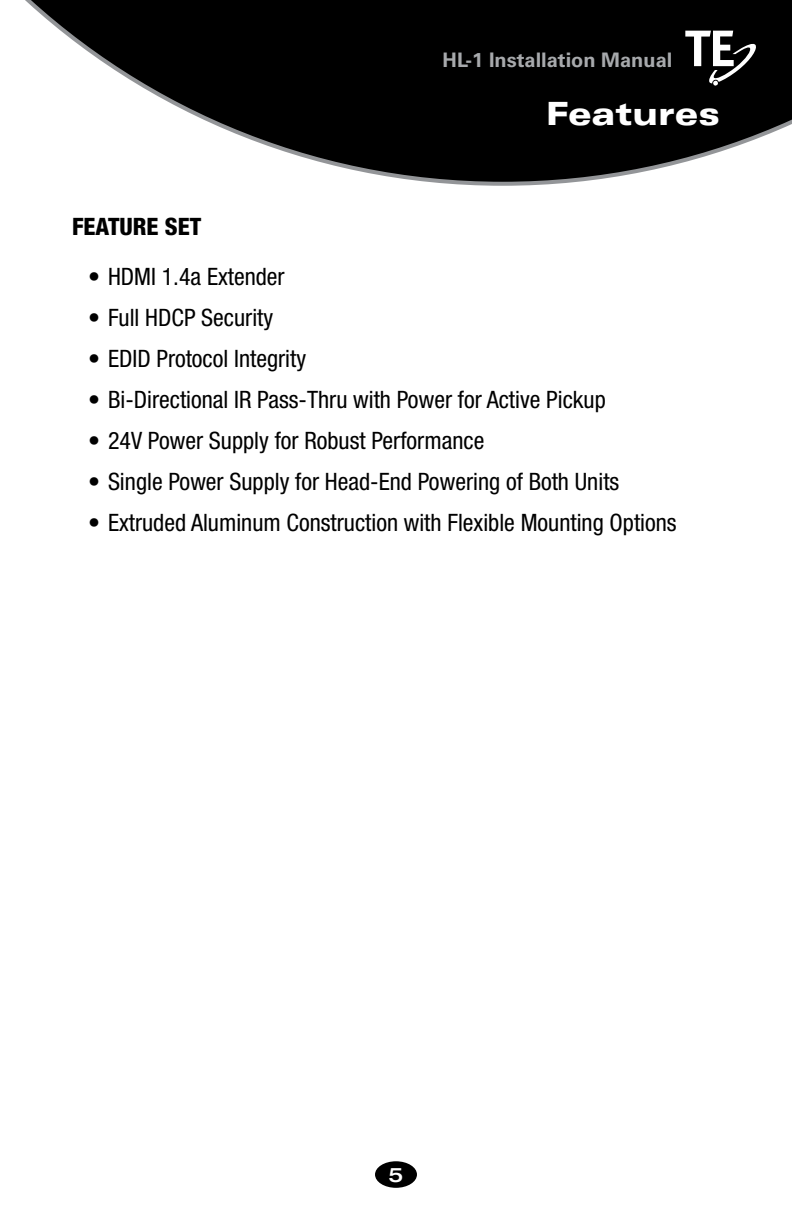
<style>
.page{position:relative;width:792px;height:1224px;background:#fff}
.page>*{position:absolute;margin:0;border:0;box-sizing:border-box;transform-origin:0 0}
.t1{font:900 expanded 32px "Univers";color:#fff}
.t2{font:condensed 24px "Helvetica Neue";color:#000}
.t3{font:800 condensed 24px "Helvetica Neue";color:#000}
.t4{font:700 20px "Univers";color:#a7a9ac}
.t5{font:500 expanded 20px "Helvetica Neue";color:#fff}
</style>
<div class="page">
<svg style="left:25px;top:0;width:767px;height:186px"></svg>
<div style="left:375px;top:1161px;width:42px;height:27px;background:#000;border-radius:50%"></div>
<svg style="left:685px;top:31px;width:73px;height:55px"></svg>
<p class="t4" style="left:443px;top:48px;width:231px">HL-1 Installation Manual</p>
<h1 class="t1" style="left:546px;top:95px;width:176px">Features</h1>
<p class="t3" style="left:72px;top:212px;width:131px">FEATURE SET</p>
<p class="t2" style="left:88px;top:263px;width:198px">• HDMI 1.4a Extender</p>
<p class="t2" style="left:88px;top:304px;width:187px">• Full HDCP Security</p>
<p class="t2" style="left:88px;top:345px;width:220px">• EDID Protocol Integrity</p>
<p class="t2" style="left:88px;top:386px;width:519px">• Bi-Directional IR Pass-Thru with Power for Active Pickup</p>
<p class="t2" style="left:88px;top:427px;width:398px">• 24V Power Supply for Robust Performance</p>
<p class="t2" style="left:88px;top:468px;width:533px">• Single Power Supply for Head-End Powering of Both Units</p>
<p class="t2" style="left:88px;top:509px;width:590px">• Extruded Aluminum Construction with Flexible Mounting Options</p>
<p class="t5" style="left:389px;top:1162px;width:16px">5</p>
</div>
